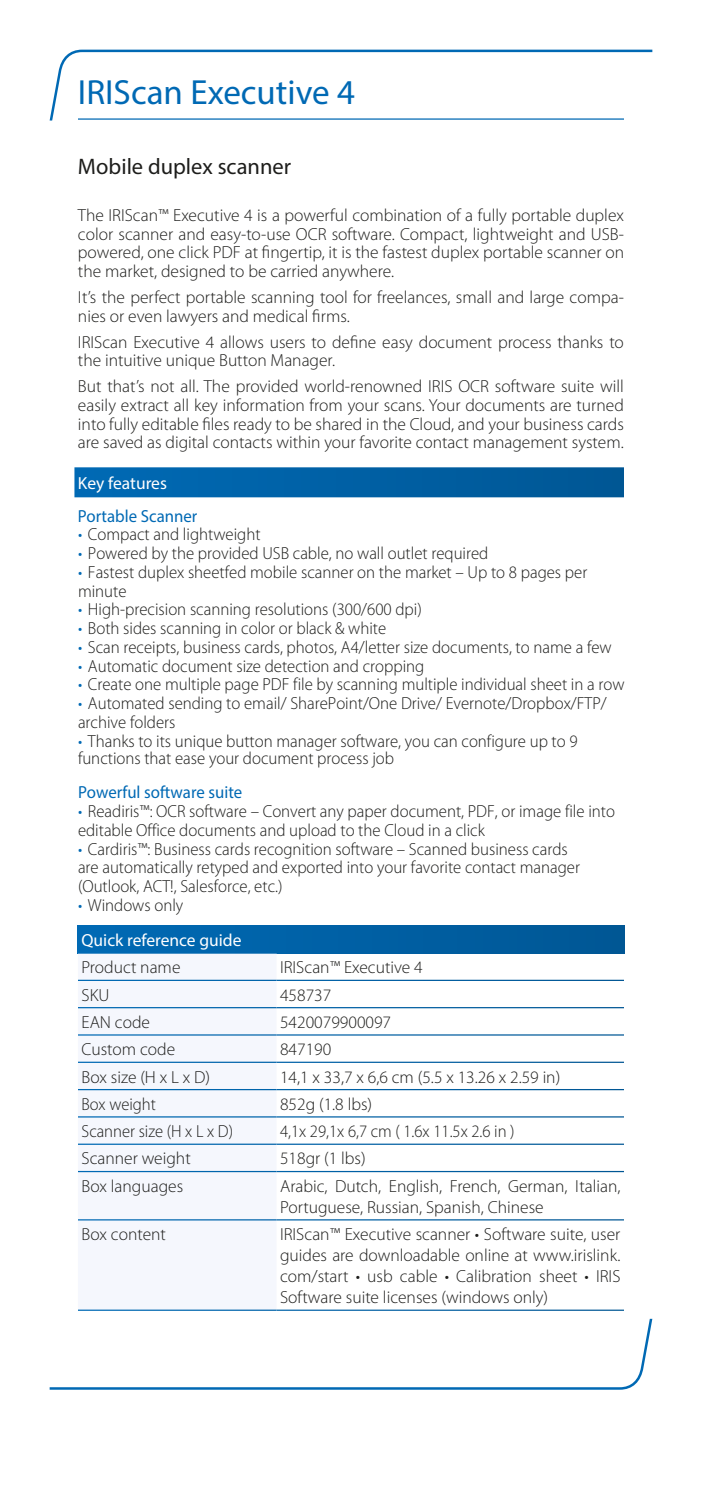
<style>
.page{position:relative;width:702px;height:1489px;background:#fff}
.page>*{position:absolute;margin:0;border:0;box-sizing:border-box;transform-origin:0 0}
.t1{font:35px "Myriad Pro";color:#0069b4}
.slogan{font:22.5px "Myriad Pro";color:#1d1d1b}
.texte{font:300 17.5px/18.8px "Myriad Pro";color:#1d1d1b;scale:.96 1}
.texte-2{font:300 17.5px/18.8px "Myriad Pro";color:#1d1d1b;text-align:justify}
.text_table{font:300 17.5px/21px "Myriad Pro";color:#1d1d1b}
.texte-3{font:300 17.5px "Myriad Pro";color:#1d1d1b;scale:.95 1}
.bullet_1{font:17.5px "Myriad Pro";color:#0069b4;scale:.96 1}
.title_table{font:17.5px "Myriad Pro";color:#fff}
.subtitle{font:17.5px "Myriad Pro";color:#fff}
.s1{color:#0069b4}
</style>
<div class="page">
<div style="left:74px;top:467px;width:550px;height:30px;background:linear-gradient(to right,#006ab5,#005795)"></div>
<div style="left:78px;top:925px;width:546px;height:28px;background:linear-gradient(to right,#006ab5,#005795)"></div>
<div style="left:78px;top:953px;width:198px;height:268px;background:#f5f7fd"></div>
<hr style="left:78px;top:925px;width:198px;height:1px;background:#fff">
<hr style="left:276px;top:925px;width:348px;height:1px;background:#fff">
<hr style="left:78px;top:952px;width:198px;height:1px;background:#fff">
<hr style="left:276px;top:952px;width:348px;height:1px;background:#fff">
<hr style="left:78px;top:979px;width:198px;height:1px;background:#fff">
<hr style="left:78px;top:1007px;width:198px;height:1px;background:#fff">
<hr style="left:78px;top:1034px;width:198px;height:1px;background:#fff">
<hr style="left:78px;top:1061px;width:198px;height:1px;background:#fff">
<hr style="left:78px;top:1088px;width:198px;height:2px;background:#fff">
<hr style="left:78px;top:1116px;width:198px;height:1px;background:#fff">
<hr style="left:78px;top:1143px;width:198px;height:1px;background:#fff">
<hr style="left:78px;top:1170px;width:198px;height:2px;background:#fff">
<hr style="left:78px;top:1219px;width:198px;height:1px;background:#fff">
<svg style="left:50px;top:50px;width:602px;height:70px"></svg>
<svg style="left:50px;top:1318px;width:602px;height:71px"></svg>
<p class="t1" style="left:78px;top:71px;width:278px">IRIScan Executive 4</p>
<p class="slogan" style="left:78px;top:152px;width:215px">Mobile duplex scanner</p>
<p class="texte-2" style="left:78px;top:206px;width:547px">The IRIScan™ Executive 4 is a powerful combination of a fully portable duplex color scanner and easy-to-use OCR software. Compact, lightweight and USB&shy;powered, one click PDF at fingertip, it is the fastest duplex portable scanner on the market, designed to be carried anywhere.</p>
<p class="texte-2" style="left:78px;top:288px;width:547px">It’s the perfect portable scanning tool for freelances, small and large compa&shy;nies or even lawyers and medical firms.</p>
<p class="texte-2" style="left:78px;top:333px;width:547px">IRIScan Executive 4 allows users to define easy document process thanks to the intuitive unique Button Manager.</p>
<p class="texte-2" style="left:78px;top:377px;width:547px">But that’s not all. The provided world-renowned IRIS OCR software suite will easily extract all key information from your scans. Your documents are turned into fully editable files ready to be shared in the Cloud, and your business cards are saved as digital contacts within your favorite contact management system.</p>
<p class="subtitle" style="left:78px;top:472px;width:90px">Key features</p>
<p class="bullet_1" style="left:78px;top:505px;width:126px">Portable Scanner</p>
<p class="texte" style="left:78px;top:525px;width:192px"><span class="s1">•</span> Compact and lightweight</p>
<p class="texte" style="left:78px;top:544px;width:429px"><span class="s1">•</span> Powered by the provided USB cable, no wall outlet required</p>
<p class="texte" style="left:78px;top:563px;width:532px"><span class="s1">•</span> Fastest duplex sheetfed mobile scanner on the market – Up to 8 pages per minute</p>
<p class="texte" style="left:78px;top:600px;width:359px"><span class="s1">•</span> High-precision scanning resolutions (300/600 dpi)</p>
<p class="texte" style="left:78px;top:619px;width:322px"><span class="s1">•</span> Both sides scanning in color or black &amp; white</p>
<p class="texte" style="left:78px;top:638px;width:557px"><span class="s1">•</span> Scan receipts, business cards, photos, A4/letter size documents, to name a few</p>
<p class="texte" style="left:78px;top:656px;width:362px"><span class="s1">•</span> Automatic document size detection and cropping</p>
<p class="texte" style="left:78px;top:675px;width:570px"><span class="s1">•</span> Create one multiple page PDF file by scanning multiple individual sheet in a row</p>
<p class="texte" style="left:78px;top:694px;width:552px"><span class="s1">•</span> Automated sending to email/ SharePoint/One Drive/ Evernote/Dropbox/FTP/ archive folders</p>
<p class="texte" style="left:78px;top:732px;width:522px;line-height:17px"><span class="s1">•</span> Thanks to its unique button manager software, you can configure up to 9 functions that ease your document process job</p>
<p class="bullet_1" style="left:78px;top:781px;width:173px">Powerful software suite</p>
<p class="texte" style="left:78px;top:802px;width:561px"><span class="s1">•</span> Readiris™: OCR software – Convert any paper document, PDF, or image file into editable Office documents and upload to the Cloud in a click</p>
<p class="texte" style="left:78px;top:839px;width:524px"><span class="s1">•</span> Cardiris™: Business cards recognition software – Scanned business cards are automatically retyped and exported into your favorite contact manager (Outlook, ACT!, Salesforce, etc.)</p>
<p class="texte" style="left:78px;top:896px;width:111px"><span class="s1">•</span> Windows only</p>
<p class="title_table" style="left:81px;top:929px;width:161px">Quick reference guide</p>
<p class="text_table" style="left:81px;top:957px;width:100px">Product name</p>
<p class="text_table" style="left:280px;top:957px;width:144px">IRIScan™ Executive 4</p>
<p class="text_table" style="left:81px;top:984px;width:29px">SKU</p>
<p class="texte-2" style="left:280px;top:985px;width:53px">458737</p>
<p class="text_table" style="left:81px;top:1011px;width:70px">EAN code</p>
<p class="text_table" style="left:280px;top:1011px;width:113px">5420079900097</p>
<p class="text_table" style="left:81px;top:1039px;width:95px">Custom code</p>
<p class="text_table" style="left:280px;top:1039px;width:53px">847190</p>
<p class="text_table" style="left:81px;top:1066px;width:130px">Box size (H x L x D)</p>
<p class="texte-2" style="left:280px;top:1067px;width:282px">14,1 x 33,7 x 6,6 cm (5.5 x 13.26 x 2.59 in)</p>
<p class="texte-3" style="left:81px;top:1094px;width:80px">Box weight</p>
<p class="texte-2" style="left:280px;top:1094px;width:94px">852g (1.8 lbs)</p>
<p class="texte-3" style="left:81px;top:1121px;width:161px">Scanner size (H x L x D)</p>
<p class="texte-3" style="left:280px;top:1121px;width:248px">4,1x 29,1x 6,7 cm ( 1.6x 11.5x 2.6 in )</p>
<p class="text_table" style="left:81px;top:1148px;width:111px">Scanner weight</p>
<p class="text_table" style="left:280px;top:1148px;width:87px">518gr (1 lbs)</p>
<p class="text_table" style="left:81px;top:1175px;width:103px">Box languages</p>
<p class="text_table" style="left:280px;top:1175px;width:342px">Arabic, Dutch, English, French, German, Italian,<br>Portuguese, Russian, Spanish, Chinese</p>
<p class="text_table" style="left:81px;top:1223px;width:86px">Box content</p>
<p class="text_table" style="left:280px;top:1223px;width:342px;text-align:justify">IRIScan™ Executive scanner • Software suite, user guides are downloadable online at www.irislink. com/start • usb cable • Calibration sheet • IRIS Software suite licenses (windows only)</p>
</div>
